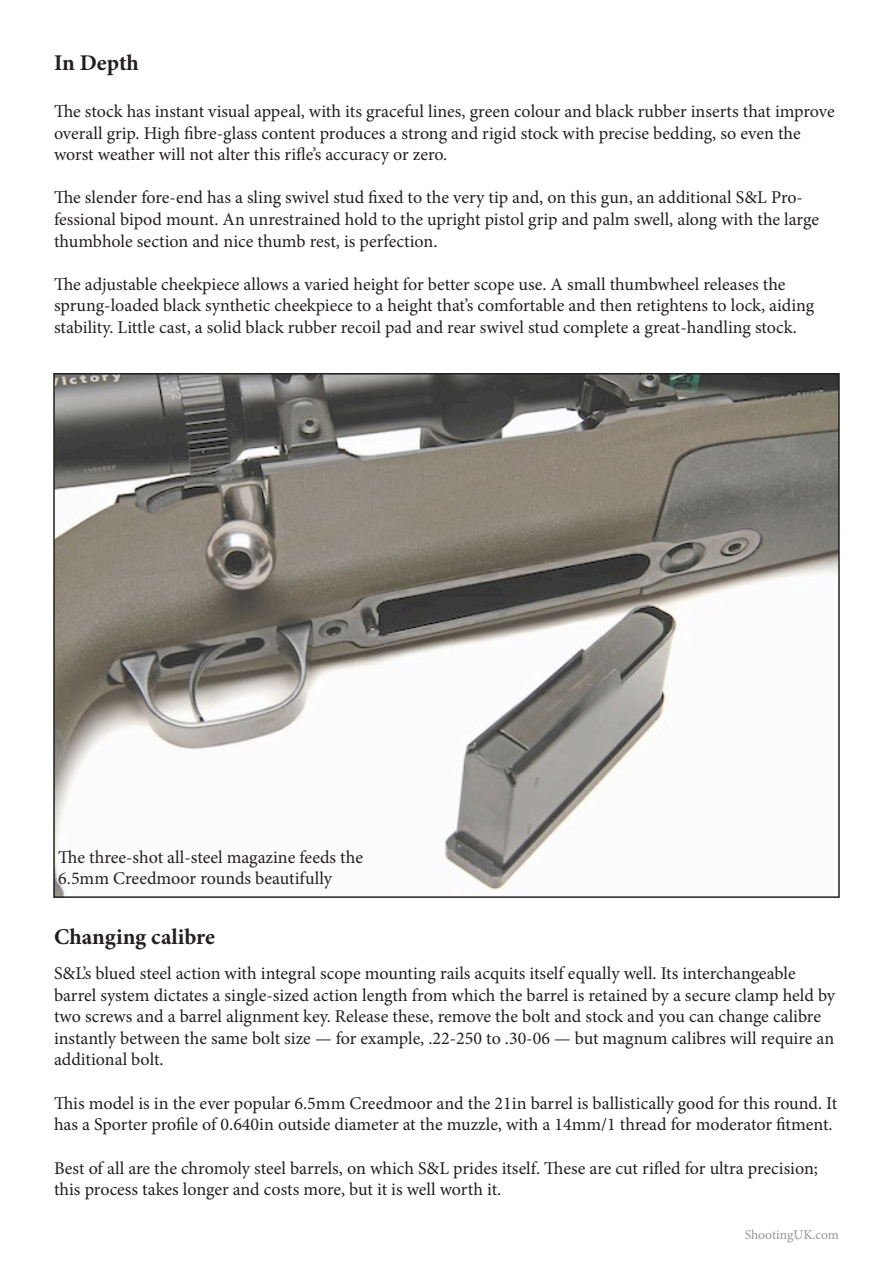
<style>
.page{position:relative;width:893px;height:1263px;background:#fff}
.page>*{position:absolute;margin:0;border:0;box-sizing:border-box;transform-origin:0 0}
.t1{font:700 22.5px "Minion Pro";color:#231f20}
.t2{font:18px/21.6px "Minion Pro";color:#231f20}
.t3{font:13.5px "Minion Pro";color:#939598}
</style>
<div class="page">
<img style="left:56px;top:376px;width:781px;height:519px">
<p class="t1" style="left:54px;top:47px;width:87px">In Depth</p>
<p class="t2" style="left:54px;top:101px;width:782px">The stock has instant visual appeal, with its graceful lines, green colour and black rubber inserts that improve overall grip. High fibre-glass content produces a strong and rigid stock with precise bedding, so even the worst weather will not alter this rifle’s accuracy or zero.</p>
<p class="t2" style="left:54px;top:187px;width:767px">The slender fore-end has a sling swivel stud fixed to the very tip and, on this gun, an additional S&amp;L Pro&shy;fessional bipod mount. An unrestrained hold to the upright pistol grip and palm swell, along with the large thumbhole section and nice thumb rest, is perfection.</p>
<p class="t2" style="left:54px;top:273px;width:762px">The adjustable cheekpiece allows a varied height for better scope use. A small thumbwheel releases the sprung-loaded black synthetic cheekpiece to a height that’s comfortable and then retightens to lock, aiding stability. Little cast, a solid black rubber recoil pad and rear swivel stud complete a great-handling stock.</p>
<p class="t2" style="left:58px;top:846px;width:306px">The three-shot all-steel magazine feeds the</p>
<p class="t2" style="left:58px;top:868px;width:275px">6.5mm Creedmoor rounds beautifully</p>
<p class="t1" style="left:54px;top:921px;width:162px">Changing calibre</p>
<p class="t2" style="left:54px;top:962px;width:783px">S&amp;L’s blued steel action with integral scope mounting rails acquits itself equally well. Its interchangeable barrel system dictates a single-sized action length from which the barrel is retained by a secure clamp held by two screws and a barrel alignment key. Release these, remove the bolt and stock and you can change calibre instantly between the same bolt size — for example, .22-250 to .30-06 — but magnum calibres will require an additional bolt.</p>
<p class="t2" style="left:54px;top:1092px;width:785px">This model is in the ever popular 6.5mm Creedmoor and the 21in barrel is ballistically good for this round. It has a Sporter profile of 0.640in outside diameter at the muzzle, with a 14mm/1 thread for moderator fitment.</p>
<p class="t2" style="left:54px;top:1157px;width:765px">Best of all are the chromoly steel barrels, on which S&amp;L prides itself. These are cut rifled for ultra precision; this process takes longer and costs more, but it is well worth it.</p>
<p class="t3" style="left:745px;top:1225px;width:96px">ShootingUK.com</p>
</div>
